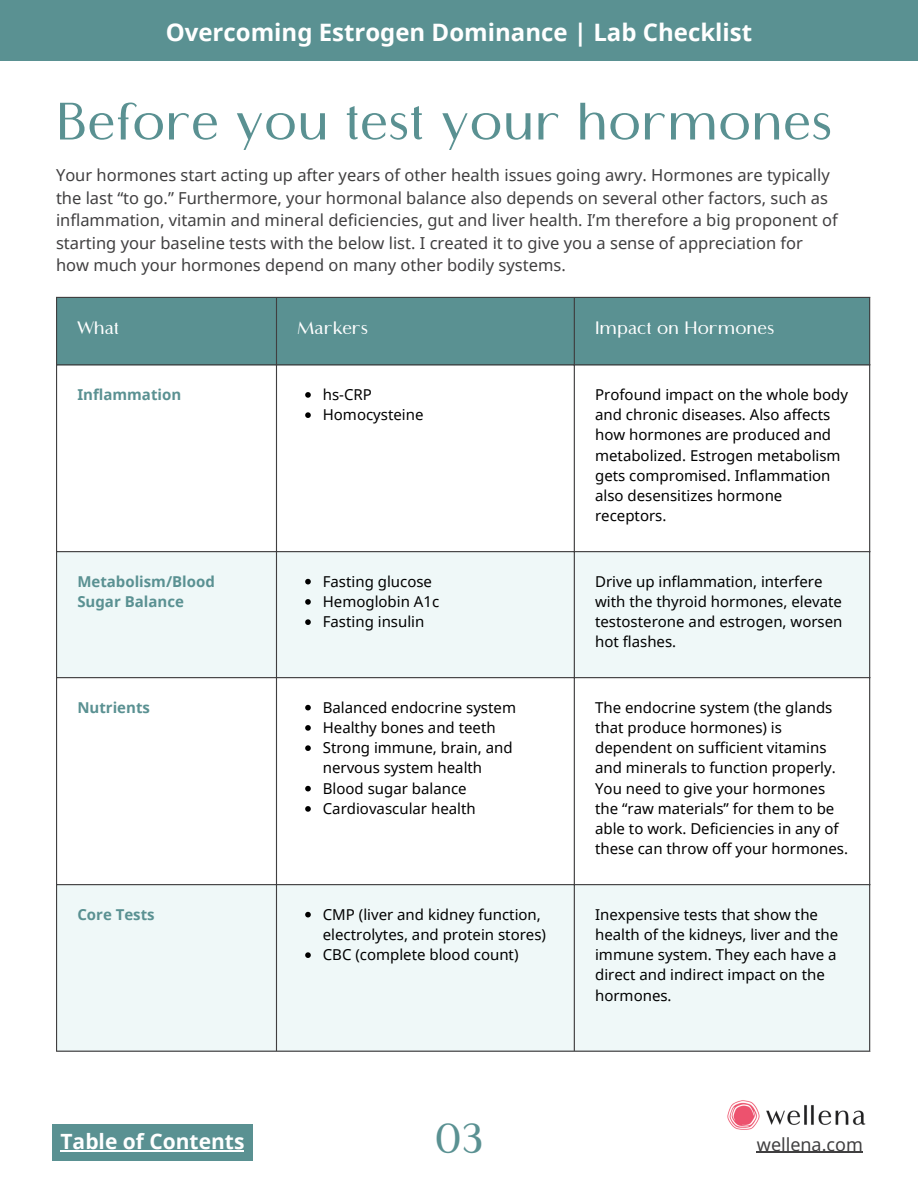
<style>
.page{position:relative;width:918px;height:1188px;background:#fff}
.page>*{position:absolute;margin:0;border:0;box-sizing:border-box;transform-origin:0 0}
.t1{font:600 52.5px "Flatline";color:#5a9192}
.t2{font:600 42.15px "Flatline";color:#5a9192}
.t3{font:700 24px "Noto Sans";color:#fff}
.t4{font:700 21px "Noto Sans";color:#fff}
.t5{font:600 18px "Flatline";color:#fff}
.t6{font:18px "Noto Sans";color:#403f40}
.t7{font:16.5px/22.5px "Noto Sans";color:#403f40}
.t8{font:15px/20.2px "Noto Sans";color:#000}
.t9{font:700 15px/20.2px "Noto Sans";color:#5a9192}
</style>
<div class="page">
<div style="left:0;top:0;width:918px;height:60px;background:#5a9192"></div>
<hr style="left:757px;top:1152px;width:106px;height:1px;background:#403f40">
<img style="left:727px;top:1100px;width:139px;height:30px">
<div style="left:57px;top:298px;width:812px;height:66px;background:#5a9192"></div>
<svg style="left:57px;top:552px;width:812px;height:499px;fill:#eff8f8"></svg>
<svg style="left:305px;top:392px;width:6px;height:6px"></svg>
<svg style="left:305px;top:412px;width:6px;height:6px"></svg>
<svg style="left:305px;top:579px;width:6px;height:5px"></svg>
<svg style="left:305px;top:599px;width:6px;height:6px"></svg>
<svg style="left:305px;top:619px;width:6px;height:6px"></svg>
<svg style="left:305px;top:705px;width:6px;height:5px"></svg>
<svg style="left:305px;top:725px;width:6px;height:6px"></svg>
<svg style="left:305px;top:745px;width:6px;height:6px"></svg>
<svg style="left:305px;top:786px;width:6px;height:5px"></svg>
<svg style="left:305px;top:806px;width:6px;height:6px"></svg>
<svg style="left:305px;top:912px;width:6px;height:5px"></svg>
<svg style="left:305px;top:952px;width:6px;height:6px"></svg>
<hr style="left:56px;top:298px;width:1px;height:753px;background:#403f40">
<hr style="left:276px;top:298px;width:1px;height:753px;background:#403f40">
<hr style="left:574px;top:298px;width:1px;height:753px;background:#403f40">
<hr style="left:869px;top:298px;width:1px;height:753px;background:#403f40">
<hr style="left:56px;top:297px;width:814px;height:1px;background:#403f40">
<hr style="left:56px;top:364px;width:814px;height:1px;background:#403f40">
<hr style="left:56px;top:551px;width:814px;height:1px;background:#403f40">
<hr style="left:56px;top:677px;width:814px;height:1px;background:#403f40">
<hr style="left:56px;top:884px;width:814px;height:1px;background:#403f40">
<hr style="left:56px;top:1051px;width:814px;height:1px;background:#403f40">
<div style="left:52px;top:1124px;width:201px;height:36px;background:#5a9192"></div>
<hr style="left:61px;top:1151px;width:183px;height:1px;background:#fff">
<h3 class="t3" style="left:166px;top:16px;width:588px">Overcoming Estrogen Dominance | Lab Checklist</h3>
<h1 class="t1" style="left:56px;top:91px;width:778px">Before you test your hormones</h1>
<p class="t7" style="left:56px;top:164px;width:783px">Your hormones start acting up after years of other health issues going awry. Hormones are typically the last “to go.” Furthermore, your hormonal balance also depends on several other factors, such as inflammation, vitamin and mineral deficiencies, gut and liver health. I’m therefore a big proponent of starting your baseline tests with the below list. I created it to give you a sense of appreciation for how much your hormones depend on many other bodily systems.</p>
<p class="t5" style="left:77px;top:318px;width:43px">What</p>
<p class="t5" style="left:297px;top:318px;width:72px">Markers</p>
<p class="t5" style="left:595px;top:318px;width:181px">Impact on Hormones</p>
<p class="t9" style="left:77px;top:384px;width:105px">Inflammation</p>
<p class="t8" style="left:323px;top:384px;width:102px">hs-CRP<br>Homocysteine</p>
<p class="t8" style="left:595px;top:384px;width:255px">Profound impact on the whole body and chronic diseases. Also affects how hormones are produced and metabolized. Estrogen metabolism gets compromised. Inflammation also desensitizes hormone receptors.</p>
<p class="t9" style="left:77px;top:571px;width:139px">Metabolism/Blood<br>Sugar Balance</p>
<p class="t8" style="left:323px;top:571px;width:118px">Fasting glucose<br>Hemoglobin A1c<br>Fasting insulin</p>
<p class="t8" style="left:595px;top:571px;width:249px">Drive up inflammation, interfere with the thyroid hormones, elevate testosterone and estrogen, worsen hot flashes.</p>
<p class="t9" style="left:77px;top:697px;width:74px">Nutrients</p>
<p class="t8" style="left:323px;top:697px;width:195px">Balanced endocrine system<br>Healthy bones and teeth<br>Strong immune, brain, and nervous system health<br>Blood sugar balance<br>Cardiovascular health</p>
<p class="t8" style="left:595px;top:697px;width:254px">The endocrine system (the glands that produce hormones) is dependent on sufficient vitamins and minerals to function properly.<br>You need to give your hormones the “raw materials” for them to be able to work. Deficiencies in any of these can throw off your hormones.</p>
<p class="t9" style="left:77px;top:904px;width:79px">Core Tests</p>
<p class="t8" style="left:323px;top:904px;width:225px">CMP (liver and kidney function, electrolytes, and protein stores)<br>CBC (complete blood count)</p>
<p class="t8" style="left:595px;top:904px;width:245px">Inexpensive tests that show the health of the kidneys, liver and the immune system. They each have a direct and indirect impact on the hormones.</p>
<h3 class="t4" style="left:61px;top:1127px;width:185px">Table of Contents</h3>
<h2 class="t2" style="left:435px;top:1114px;width:50px">03</h2>
<p class="t6" style="left:757px;top:1132px;width:108px">wellena.com</p>
</div>
